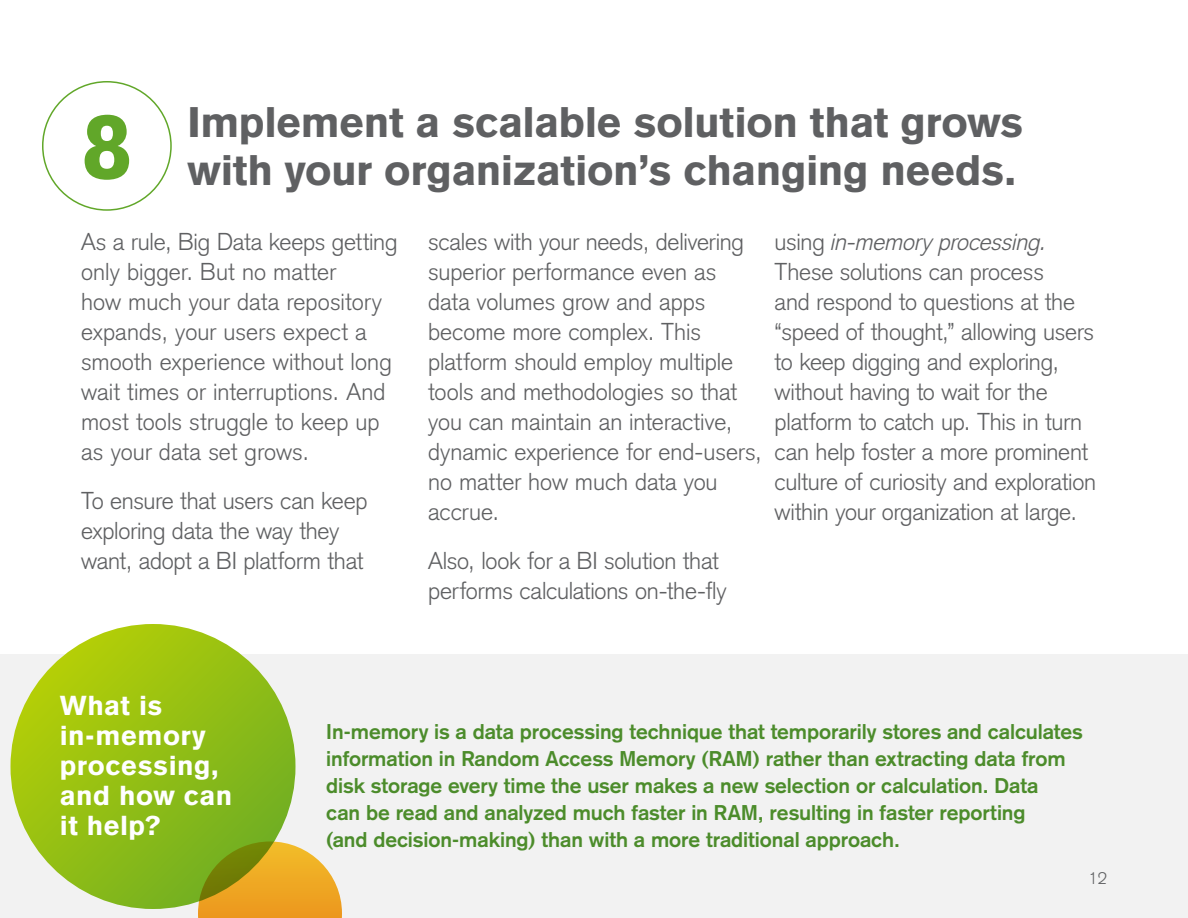
<style>
.page{position:relative;width:1188px;height:918px;background:#fff}
.page>*{position:absolute;margin:0;border:0;box-sizing:border-box;transform-origin:0 0}
.t1{font:900 91.65px "Basic Commercial LT Pro";color:#61a729}
.t2{font:900 42px/48px "Basic Commercial LT Pro";letter-spacing:-.01em;color:#5f6062}
.t3{font:900 27px/30px "Basic Commercial LT Pro";letter-spacing:.02em;color:#fff}
.t4{font:300 24px/30px "Basic Commercial LT Pro";letter-spacing:-.005em;color:#5f6062}
.t5{font:700 21px/27px "Basic Commercial LT Pro";letter-spacing:-.005em;color:#4c8c2b}
.t6{font:300 16.5px "Basic Commercial LT Pro";color:#5f6062}
.s1{font-style:italic}
</style>
<div class="page">
<div style="left:0;top:654px;width:1188px;height:264px;background:#f2f2f2"></div>
<svg style="left:10px;top:624px;width:286px;height:285px;background:#94bf15"></svg>
<svg style="left:198px;top:842px;width:144px;height:76px;background:#cea731"></svg>
<h1 class="t1" style="left:81px;top:91px;width:52px">8</h1>
<h2 class="t2" style="left:188px;top:98px;width:838px">Implement a scalable solution that grows with your organization’s changing needs.</h2>
<p class="t4" style="left:81px;top:226px;width:318px">As a rule, Big Data keeps getting only bigger. But no matter<br>how much your data repository expands, your users expect a smooth experience without long wait times or interruptions. And most tools struggle to keep up as your data set grows.</p>
<p class="t4" style="left:81px;top:486px;width:288px">To ensure that users can keep exploring data the way they want, adopt a BI platform that</p>
<p class="t4" style="left:428px;top:226px;width:335px">scales with your needs, delivering superior performance even as data volumes grow and apps become more complex. This platform should employ multiple tools and methodologies so that you can maintain an interactive, dynamic experience for end-users, no matter how much data you accrue.</p>
<p class="t4" style="left:428px;top:546px;width:300px">Also, look for a BI solution that performs calculations on-the-fly</p>
<p class="t4" style="left:775px;top:226px;width:323px">using <span class="s1">in-memory processing.<br></span>These solutions can process<br>and respond to questions at the “speed of thought,” allowing users to keep digging and exploring, without having to wait for the platform to catch up. This in turn can help foster a more prominent culture of curiosity and exploration within your organization at large.</p>
<p class="t3" style="left:60px;top:690px;width:174px">What is in-memory processing, and how can it help?</p>
<p class="t5" style="left:326px;top:718px;width:758px">In-memory is a data processing technique that temporarily stores and calculates information in Random Access Memory (RAM) rather than extracting data from disk storage every time the user makes a new selection or calculation. Data<br>can be read and analyzed much faster in RAM, resulting in faster reporting<br>(and decision-making) than with a more traditional approach.</p>
<p class="t6" style="left:1089px;top:868px;width:20px">12</p>
</div>
